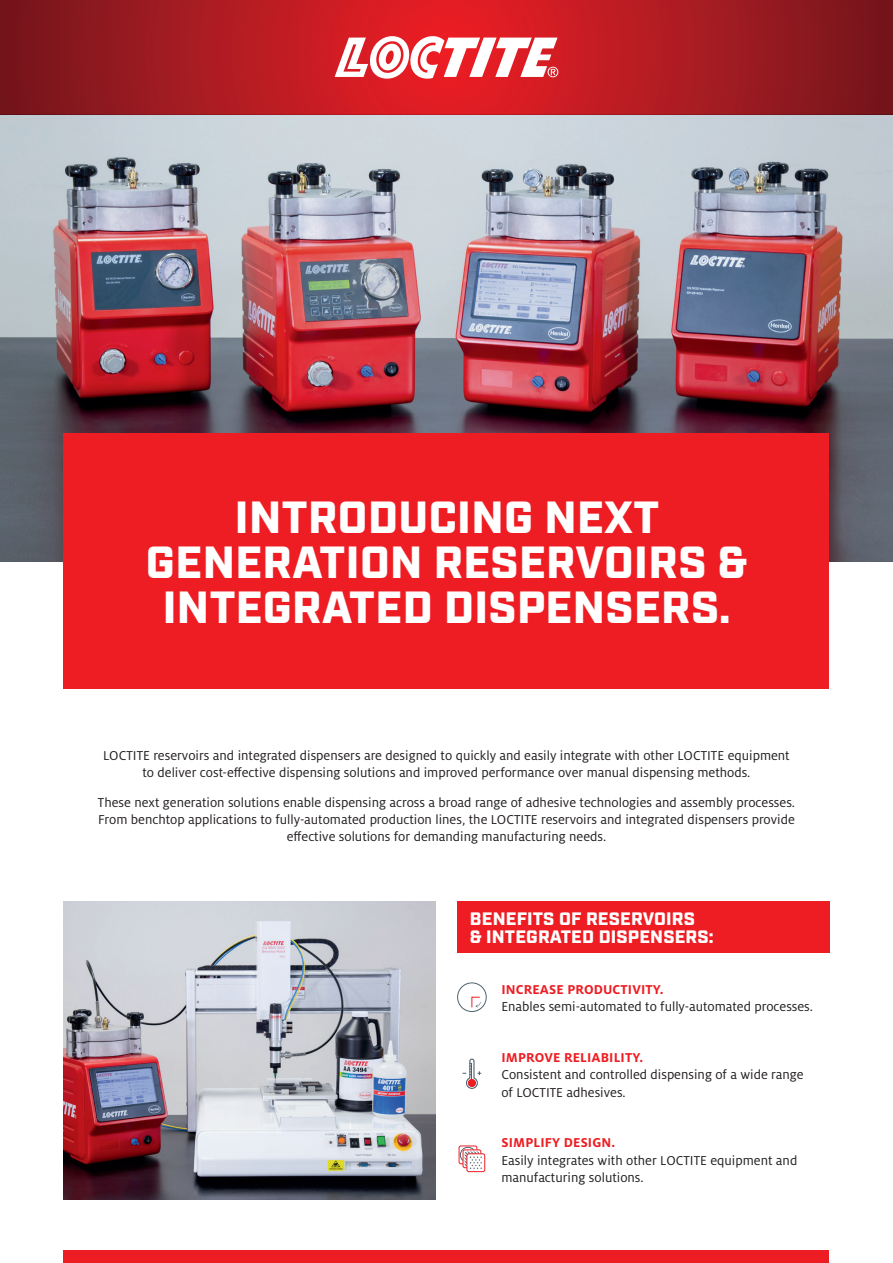
<style>
.page{position:relative;width:893px;height:1263px;background:#fff}
.page>*{position:absolute;margin:0;border:0;box-sizing:border-box;transform-origin:0 0}
.t1{font:900 45px/45px "Industry";letter-spacing:.01em;color:#fff;text-align:center}
.t2{font:900 18px/18px "Industry";letter-spacing:.01em;color:#fff}
.t3{font:14.25px/17.1px "Henkel Milo";color:#231f20;text-align:center}
.t4{font:700 14.25px "Henkel Milo";letter-spacing:.01em;color:#ee1d23}
</style>
<div class="page">
<svg style="left:0;top:0;width:893px;height:115px;background:#aa1a21"></svg>
<svg style="left:335px;top:36px;width:223px;height:43px"></svg>
<div style="left:64px;top:1250px;width:765px;height:13px;background:#ee1d23"></div>
<img style="left:0;top:115px;width:893px;height:446px">
<img style="left:64px;top:901px;width:372px;height:298px">
<div style="left:457px;top:982px;width:30px;height:30px;border:1px solid #4d636e;border-radius:50%"></div>
<svg style="left:471px;top:996px;width:10px;height:12px"></svg>
<svg style="left:459px;top:1146px;width:18px;height:18px"></svg>
<div style="left:459px;top:1145px;width:18px;height:19px;border:1px solid #ee1d23;border-radius:2px"></div>
<div style="left:460px;top:1147px;width:16px;height:16px;border:1px solid #4d636e;border-radius:50%"></div>
<div style="left:463px;top:1149px;width:18px;height:19px;border:1px solid #ee1d23;border-radius:2px"></div>
<div style="left:466px;top:1153px;width:19px;height:19px;border:1px solid #ee1d23;border-radius:2px"></div>
<svg style="left:465px;top:1151px;width:17px;height:18px"></svg>
<svg style="left:462px;top:1058px;width:19px;height:31px"></svg>
<div style="left:64px;top:434px;width:765px;height:255px;background:#ee1d23"></div>
<div style="left:457px;top:901px;width:372px;height:51px;background:#ee1d23"></div>
<h1 class="t1" style="left:146px;top:497px;width:603px">INTRODUCING NEXT<br>GENERATION RESERVOIRS &amp;<br>INTEGRATED -DISPENSERS.</h1>
<p class="t3" style="left:103px;top:747px;width:688px">LOCTITE reservoirs and integrated dispensers are designed to quickly and easily integrate with other LOCTITE equipment to deliver cost-effective dispensing solutions and improved performance over manual dispensing methods.</p>
<p class="t3" style="left:98px;top:794px;width:699px">These next generation solutions enable dispensing across a broad range of adhesive technologies and assembly processes.<br>From benchtop applications to fully-automated production lines, the LOCTITE reservoirs and integrated dispensers provide effective solutions for demanding manufacturing needs.</p>
<p class="t2" style="left:470px;top:910px;width:245px">BENEFITS OF RESERVOIRS<br>&amp; INTEGRATED DISPENSERS:</p>
<p class="t4" style="left:501px;top:982px;width:164px">INCREASE PRODUCTIVITY.</p>
<p class="t3" style="left:501px;top:998px;width:313px">Enables semi-automated to fully-automated processes.</p>
<p class="t4" style="left:501px;top:1050px;width:143px">IMPROVE RELIABILITY.</p>
<p class="t3" style="left:501px;top:1066px;width:304px;text-align:left">Consistent and controlled dispensing of a wide range of LOCTITE adhesives.</p>
<p class="t4" style="left:501px;top:1135px;width:115px">SIMPLIFY DESIGN.</p>
<p class="t3" style="left:501px;top:1151px;width:297px;text-align:left">Easily integrates with other LOCTITE equipment and manufacturing solutions.</p>
</div>
